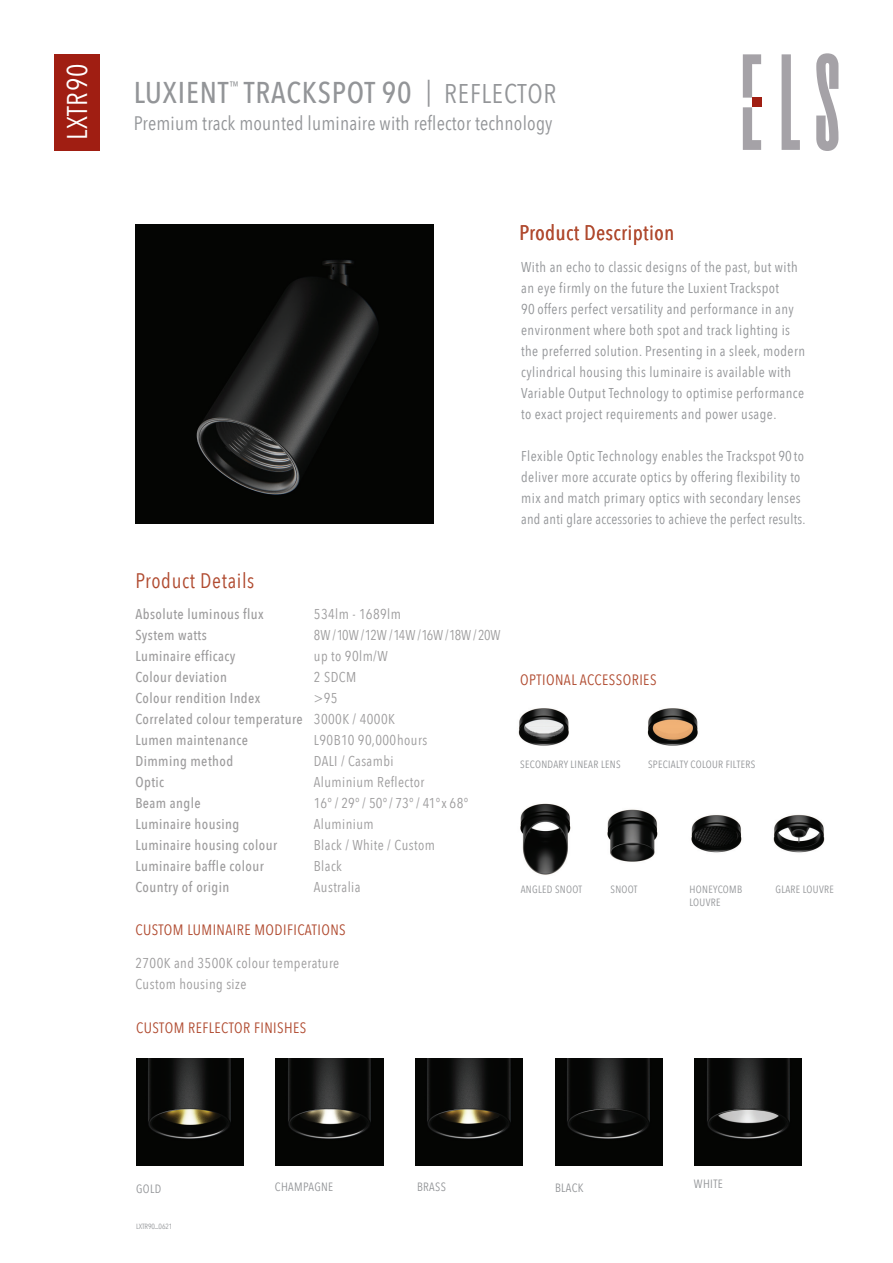
<style>
.page{position:relative;width:893px;height:1263px;background:#fff}
.page>*{position:absolute;margin:0;border:0;box-sizing:border-box;transform-origin:0 0}
.t1{font:500 30px "Avenir Next Condensed";letter-spacing:.03em;color:#939598}
.t2{font:28.5px "Avenir Next Condensed";letter-spacing:.01em;color:#fff}
.t3{font:21px "Avenir Next Condensed";letter-spacing:.03em;color:#b04a2f}
.t4{font:19.5px "Avenir Next Condensed";letter-spacing:.01em;color:#939598}
.t5{font:15px "Avenir Next Condensed";letter-spacing:.03em;color:#b04a2f}
.t6{font:14.25px/21px "Avenir Next Condensed";letter-spacing:.03em;color:#939598}
.t7{font:500 14.25px/21px "Avenir Next Condensed";letter-spacing:.03em;color:#9d9c9d}
.t8{font:14.25px/21px "Avenir Next Condensed";letter-spacing:.03em;color:#9d9c9d}
.t9{font:14.25px "Avenir Next Condensed";color:#9d9c9d}
.t10{font:14.25px "Avenir Next Condensed";letter-spacing:-.005em;color:#9d9c9d}
.t11{font:12.3px "Avenir Next Condensed";color:#939598}
.t12{font:12px "Avenir Next Condensed";letter-spacing:.03em;color:#939598}
.t13{font:10.5px/12.6px "Avenir Next Condensed";letter-spacing:.03em;color:#939598}
.t14{font:7.5px "Avenir Next Condensed";letter-spacing:-.01em;color:#939598}
.s1{font-weight:400;font-size:27px}
.s2{font-weight:400}
</style>
<div class="page">
<img style="left:773px;top:814px;width:52px;height:39px">
<img style="left:520px;top:803px;width:51px;height:72px">
<img style="left:607px;top:809px;width:51px;height:53px">
<img style="left:691px;top:815px;width:51px;height:38px">
<img style="left:518px;top:708px;width:51px;height:38px">
<img style="left:647px;top:708px;width:51px;height:38px">
<div style="left:54px;top:54px;width:46px;height:96px;background:#a01e12"></div>
<svg style="left:782px;top:54px;width:18px;height:96px"></svg>
<svg style="left:816px;top:53px;width:22px;height:98px"></svg>
<svg style="left:743px;top:54px;width:18px;height:96px"></svg>
<div style="left:752px;top:98px;width:9px;height:9px;background:#a01e12"></div>
<img style="left:135px;top:225px;width:299px;height:298px">
<img style="left:555px;top:1058px;width:107px;height:107px">
<img style="left:695px;top:1058px;width:107px;height:107px">
<img style="left:276px;top:1058px;width:107px;height:107px">
<img style="left:415px;top:1058px;width:108px;height:107px">
<img style="left:136px;top:1058px;width:107px;height:107px">
<h2 class="t2" style="left:53px;top:140px;width:78px;rotate:-90deg">LXTR 90</h2>
<h1 class="t1" style="left:134px;top:74px;width:96px">LUXIENT</h1>
<p class="t11" style="left:230px;top:75px;width:11px">™</p>
<h1 class="t1" style="left:244px;top:74px;width:314px">TRACKSPOT 90 <span class="s1">| REFLECTOR</span></h1>
<h3 class="t4" style="left:134px;top:106px;width:420px">Premium track mounted luminaire with reflector technology</h3>
<h3 class="t3" style="left:520px;top:215px;width:156px">Product Description</h3>
<h3 class="t3" style="left:135px;top:562px;width:121px">Product Details</h3>
<p class="t7" style="left:135px;top:604px;width:130px">Absolute luminous flux</p>
<p class="t8" style="left:314px;top:603px;width:89px">534lm - 1689lm</p>
<p class="t7" style="left:135px;top:625px;width:73px">System watts</p>
<p class="t9" style="left:314px;top:623px;width:188px">8W / 10W / 12W / 14W / 16W / 18W / 20W</p>
<p class="t7" style="left:135px;top:646px;width:101px">Luminaire efficacy</p>
<p class="t8" style="left:314px;top:645px;width:75px">up to 90lm/W</p>
<p class="t7" style="left:135px;top:667px;width:93px">Colour deviation</p>
<p class="t8" style="left:314px;top:666px;width:44px">2 SDCM</p>
<p class="t7" style="left:135px;top:688px;width:127px">Colour rendition Index</p>
<p class="t7" style="left:135px;top:688px;width:261px;text-indent:178px"><span class="s2">&gt;95<br></span>Correlated colour temperature <span class="s2">3000K / 4000K<br></span>Lumen maintenance</p>
<p class="t8" style="left:314px;top:729px;width:115px">L90B10 90,000hours</p>
<p class="t7" style="left:135px;top:751px;width:99px">Dimming method</p>
<p class="t8" style="left:314px;top:750px;width:81px">DALI / Casambi</p>
<p class="t7" style="left:135px;top:772px;width:30px">Optic</p>
<p class="t8" style="left:314px;top:771px;width:112px">Aluminium Reflector</p>
<p class="t7" style="left:135px;top:793px;width:67px">Beam angle</p>
<p class="t10" style="left:314px;top:791px;width:156px">16° / 29° / 50° / 73° / 41°x 68°</p>
<p class="t7" style="left:135px;top:814px;width:105px">Luminaire housing</p>
<p class="t8" style="left:314px;top:813px;width:61px">Aluminium</p>
<p class="t7" style="left:135px;top:835px;width:143px">Luminaire housing colour</p>
<p class="t8" style="left:314px;top:834px;width:123px">Black / White / Custom</p>
<p class="t7" style="left:135px;top:856px;width:130px">Luminaire baffle colour</p>
<p class="t8" style="left:314px;top:855px;width:30px">Black</p>
<p class="t7" style="left:135px;top:877px;width:95px">Country of origin</p>
<p class="t8" style="left:314px;top:876px;width:48px">Australia</p>
<p class="t5" style="left:135px;top:917px;width:212px">CUSTOM LUMINAIRE MODIFICATIONS</p>
<p class="t8" style="left:135px;top:952px;width:205px">2700K and 3500K colour temperature<br>Custom housing size</p>
<p class="t5" style="left:136px;top:1015px;width:172px">CUSTOM REFLECTOR FINISHES</p>
<p class="t6" style="left:521px;top:256px;width:285px">With an echo to classic designs of the past, but with an eye firmly on the future the Luxient Trackspot<br>90 offers perfect versatility and performance in any environment where both spot and track lighting is the preferred solution. Presenting in a sleek, modern cylindrical housing this luminaire is available with Variable Output Technology to optimise performance to exact project requirements and power usage.</p>
<p class="t6" style="left:521px;top:445px;width:286px">Flexible Optic Technology enables the Trackspot 90 to deliver more accurate optics by offering flexibility to mix and match primary optics with secondary lenses and anti glare accessories to achieve the perfect results.</p>
<p class="t5" style="left:520px;top:667px;width:138px">OPTIONAL ACCESSORIES</p>
<p class="t13" style="left:520px;top:757px;width:102px">SECONDARY LINEAR LENS</p>
<p class="t13" style="left:648px;top:757px;width:109px">SPECIALTY COLOUR FILTERS</p>
<p class="t13" style="left:521px;top:883px;width:63px">ANGLED SNOOT</p>
<p class="t13" style="left:610px;top:883px;width:28px">SNOOT</p>
<p class="t13" style="left:690px;top:883px;width:54px">HONEYCOMB<br>LOUVRE</p>
<p class="t13" style="left:775px;top:883px;width:60px">GLARE LOUVRE</p>
<p class="t12" style="left:136px;top:1179px;width:27px">GOLD</p>
<p class="t12" style="left:275px;top:1176px;width:60px">CHAMPAGNE</p>
<p class="t12" style="left:417px;top:1176px;width:30px">BRASS</p>
<p class="t14" style="left:136px;top:1220px;width:38px">LXTR90_0621</p>
<p class="t12" style="left:555px;top:1178px;width:30px">BLACK</p>
<p class="t12" style="left:694px;top:1174px;width:30px">WHITE</p>
</div>
